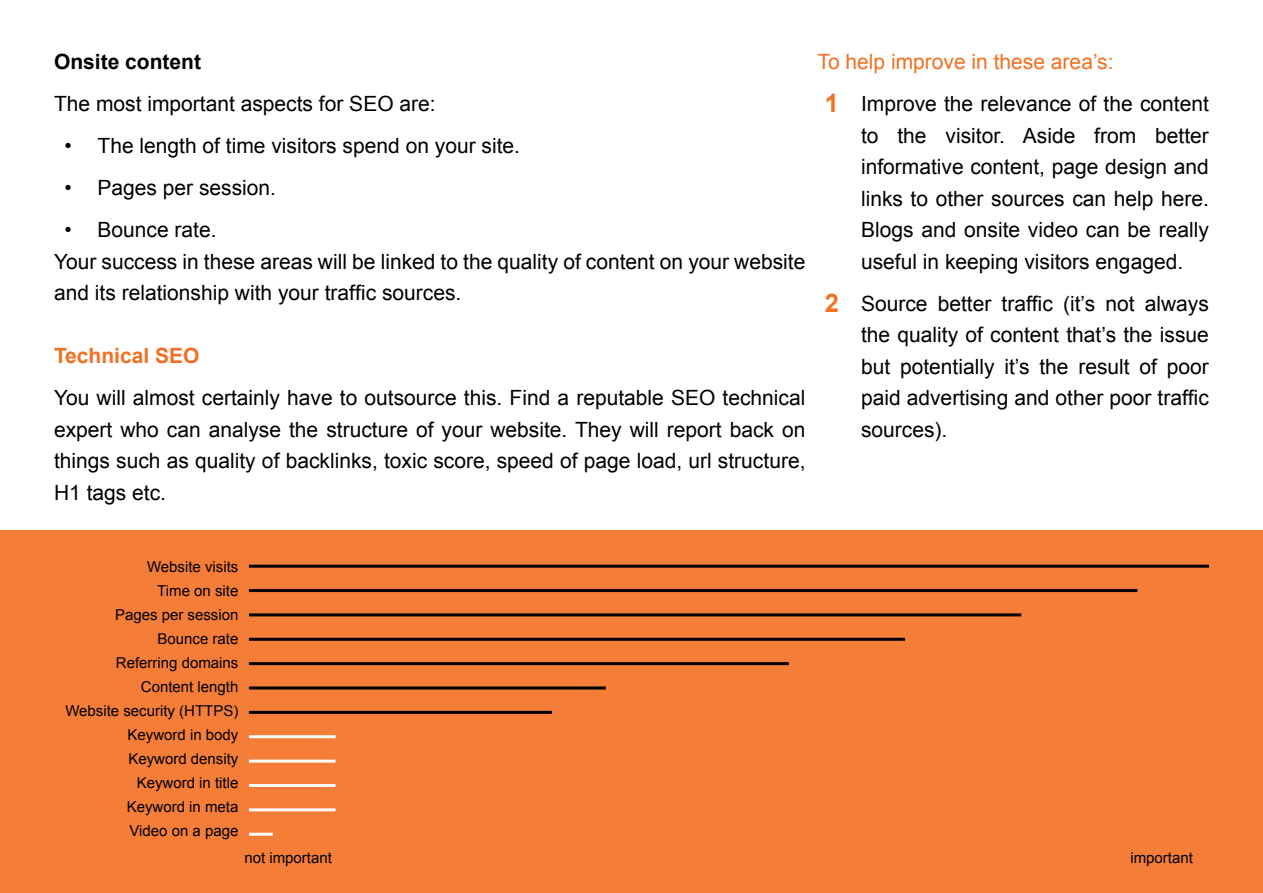
<style>
.page{position:relative;width:1263px;height:893px;background:#fff}
.page>*{position:absolute;margin:0;border:0;box-sizing:border-box;transform-origin:0 0}
.t1{font:700 25.5px "Arial";color:#f36f21}
.t2{font:21px/31.5px "Arial";color:#000;text-align:justify}
.t3{font:21px "Arial";color:#f36f21}
.t4{font:700 21px "Arial";color:#000}
.t5{font:700 21px "Arial";color:#f36f21}
.t6{font:15px/24px "Arial";color:#000;text-align:right}
</style>
<div class="page">
<div style="left:0;top:530px;width:1263px;height:363px;background:#f47d37"></div>
<hr style="left:249px;top:565px;width:960px;height:3px;background:#000">
<hr style="left:249px;top:589px;width:888px;height:3px;background:#000">
<hr style="left:249px;top:613px;width:772px;height:3px;background:#000">
<hr style="left:249px;top:638px;width:656px;height:3px;background:#000">
<hr style="left:249px;top:662px;width:540px;height:3px;background:#000">
<hr style="left:249px;top:686px;width:357px;height:3px;background:#000">
<hr style="left:249px;top:711px;width:303px;height:3px;background:#000">
<hr style="left:249px;top:735px;width:87px;height:3px;background:#fff">
<hr style="left:249px;top:760px;width:87px;height:3px;background:#fff">
<hr style="left:249px;top:808px;width:87px;height:3px;background:#fff">
<hr style="left:249px;top:833px;width:24px;height:3px;background:#fff">
<hr style="left:249px;top:784px;width:87px;height:3px;background:#fff">
<p class="t4" style="left:54px;top:48px;width:149px">Onsite content</p>
<p class="t2" style="left:54px;top:88px;width:383px">The most important aspects for SEO are:</p>
<p class="t2" style="left:65px;top:130px;width:457px">• The length of time visitors spend on your site.</p>
<p class="t2" style="left:65px;top:172px;width:213px">• Pages per session.</p>
<p class="t2" style="left:54px;top:214px;width:753px;text-align:left;text-indent:10px">• Bounce rate.<br>Your success in these areas will be linked to the quality of content on your website and its relationship with your traffic sources.</p>
<p class="t5" style="left:54px;top:342px;width:147px">Technical SEO</p>
<p class="t2" style="left:54px;top:382px;width:753px">You will almost certainly have to outsource this. Find a reputable SEO technical expert who can analyse the structure of your website. They will report back on things such as quality of backlinks, toxic score, speed of page load, url structure, H1 tags etc.</p>
<p class="t3" style="left:817px;top:48px;width:298px">To help improve in these area’s:</p>
<p class="t2" style="left:861px;top:88px;width:349px">Improve the relevance of the content to the visitor. Aside from better informative content, page design and links to other sources can help here.<br>Blogs and onsite video can be really useful in keeping visitors engaged.</p>
<p class="t2" style="left:861px;top:288px;width:349px">Source better traffic (it’s not always the quality of content that’s the issue but potentially it’s the result of poor paid advertising and other poor traffic sources).</p>
<p class="t1" style="left:825px;top:86px;width:16px">1</p>
<p class="t1" style="left:825px;top:286px;width:16px">2</p>
<p class="t6" style="left:65px;top:555px;width:175px">Website visits<br>Time on site<br>Pages per session<br>Bounce rate<br>Referring domains<br>Content length<br>Website security (HTTPS)<br>Keyword in body<br>Keyword density<br>Keyword in title<br>Keyword in meta<br>Video on a page</p>
<p class="t6" style="left:244px;top:846px;width:89px">not important</p>
<p class="t6" style="left:1130px;top:846px;width:64px">important</p>
</div>
